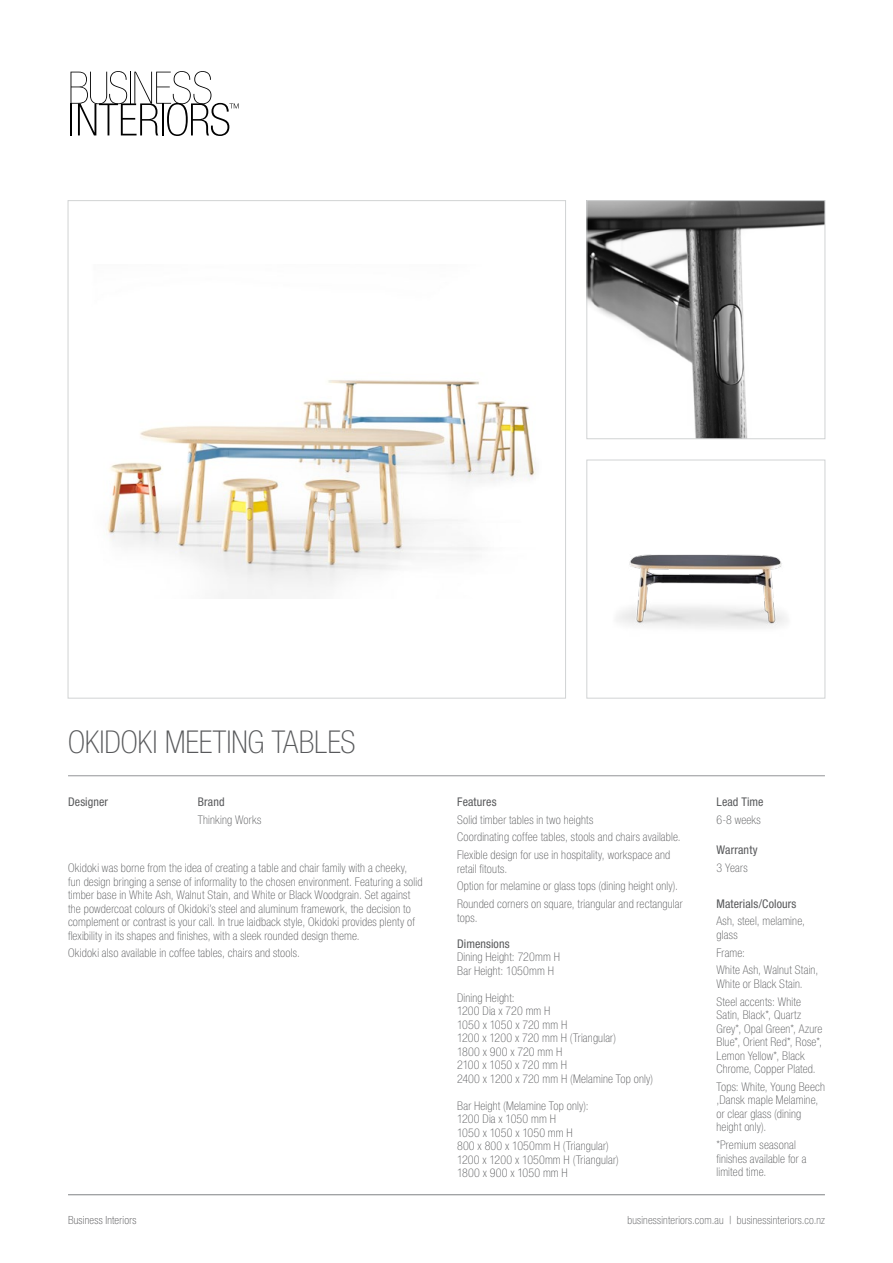
<style>
.page{position:relative;width:893px;height:1263px;background:#fff}
.page>*{position:absolute;margin:0;border:0;box-sizing:border-box;transform-origin:0 0}
.t1{font:100 condensed 31.5px "Helvetica Neue LT Std";letter-spacing:-.005em;color:#58595b}
.t2{font:100 condensed 12px/13.5px "Helvetica Neue LT Std";letter-spacing:.015em;color:#58595b}
.t3{font:condensed 12px "Helvetica Neue LT Std";letter-spacing:.01em;color:#58595b}
.t4{font:100 condensed 11.25px "Helvetica Neue LT Std";letter-spacing:.02em;color:#58595b}
.t5{font:100 condensed 11.25px "Helvetica Neue LT Std";letter-spacing:.02em;color:#4d4d4f}
</style>
<div class="page">
<img style="left:107px;top:380px;width:429px;height:218px">
<img style="left:617px;top:554px;width:170px;height:74px">
<div style="left:586px;top:460px;width:239px;height:238px;border:1px solid #d1d3d4"></div>
<img style="left:588px;top:202px;width:235px;height:235px">
<div style="left:586px;top:200px;width:239px;height:239px;border:1px solid #d1d3d4"></div>
<hr style="left:68px;top:775px;width:757px;height:1px;background:#939598">
<hr style="left:68px;top:1194px;width:757px;height:1px;background:#808285">
<svg style="left:71px;top:71px;width:168px;height:65px"></svg>
<h1 class="t1" style="left:68px;top:725px;width:289px">OKIDOKI MEETING TABLES</h1>
<p class="t3" style="left:68px;top:795px;width:41px">Designer</p>
<p class="t3" style="left:198px;top:795px;width:28px">Brand</p>
<p class="t2" style="left:198px;top:812px;width:65px">Thinking Works</p>
<p class="t2" style="left:68px;top:861px;width:356px">Okidoki was borne from the idea of creating a table and chair family with a cheeky, fun design bringing a sense of informality to the chosen environment. Featuring a solid timber base in White Ash, Walnut Stain, and White or Black Woodgrain. Set against the powdercoat colours of Okidoki’s steel and aluminum framework, the decision to complement or contrast is your call. In true laidback style, Okidoki provides plenty of flexibility in its shapes and finishes, with a sleek rounded design theme.</p>
<p class="t2" style="left:68px;top:946px;width:233px">Okidoki also available in coffee tables, chairs and stools.</p>
<p class="t3" style="left:457px;top:794px;width:41px">Features</p>
<p class="t2" style="left:457px;top:810px;width:225px;line-height:17.7px">Solid timber tables in two heights<br>Coordinating coffee tables, stools and chairs available.<br>Flexible design for use in hospitality, workspace and</p>
<p class="t2" style="left:457px;top:859px;width:227px;line-height:17.7px">retail fitouts.<br>Option for melamine or glass tops (dining height only).<br>Rounded corners on square, triangular and rectangular</p>
<p class="t2" style="left:457px;top:910px;width:22px">tops.</p>
<p class="t3" style="left:457px;top:936px;width:54px">Dimensions</p>
<p class="t2" style="left:457px;top:950px;width:104px">Dining Height: 720mm H<br>Bar Height: 1050mm H</p>
<p class="t2" style="left:457px;top:990px;width:198px">Dining Height:<br>1200 Dia x 720 mm H<br>1050 x 1050 x 720 mm H<br>1200 x 1200 x 720 mm H (Triangular)<br>1800 x 900 x 720 mm H<br>2100 x 1050 x 720 mm H<br>2400 x 1200 x 720 mm H (Melamine Top only)</p>
<p class="t2" style="left:457px;top:1098px;width:163px">Bar Height (Melamine Top only):<br>1200 Dia x 1050 mm H<br>1050 x 1050 x 1050 mm H<br>800 x 800 x 1050mm H (Triangular)<br>1200 x 1200 x 1050mm H (Triangular)<br>1800 x 900 x 1050 mm H</p>
<p class="t3" style="left:716px;top:794px;width:49px">Lead Time</p>
<p class="t2" style="left:716px;top:812px;width:46px">6-8 weeks</p>
<p class="t3" style="left:716px;top:843px;width:43px">Warranty</p>
<p class="t2" style="left:716px;top:861px;width:33px">3 Years</p>
<p class="t3" style="left:716px;top:896px;width:81px">Materials/Colours</p>
<p class="t2" style="left:716px;top:914px;width:90px">Ash, steel, melamine, glass</p>
<p class="t2" style="left:716px;top:943px;width:103px;line-height:17.7px">Frame:<br>White Ash, Walnut Stain,</p>
<p class="t2" style="left:716px;top:975px;width:88px;line-height:17.7px">White or Black Stain.<br>Steel accents: White</p>
<p class="t2" style="left:716px;top:1008px;width:107px">Satin, Black*, Quartz<br>Grey*, Opal Green*, Azure<br>Blue*, Orient Red*, Rose*,<br>Lemon Yellow*, Black<br>Chrome, Copper Plated.</p>
<p class="t2" style="left:716px;top:1080px;width:110px">Tops: White, Young Beech ,Dansk maple Melamine, or clear glass (dining height only).</p>
<p class="t2" style="left:716px;top:1138px;width:91px">*Premium seasonal finishes available for a limited time.</p>
<p class="t5" style="left:68px;top:1214px;width:70px">Business Interiors</p>
<p class="t4" style="left:627px;top:1214px;width:199px">businessinteriors.com.au | businessinteriors.co.nz</p>
</div>
